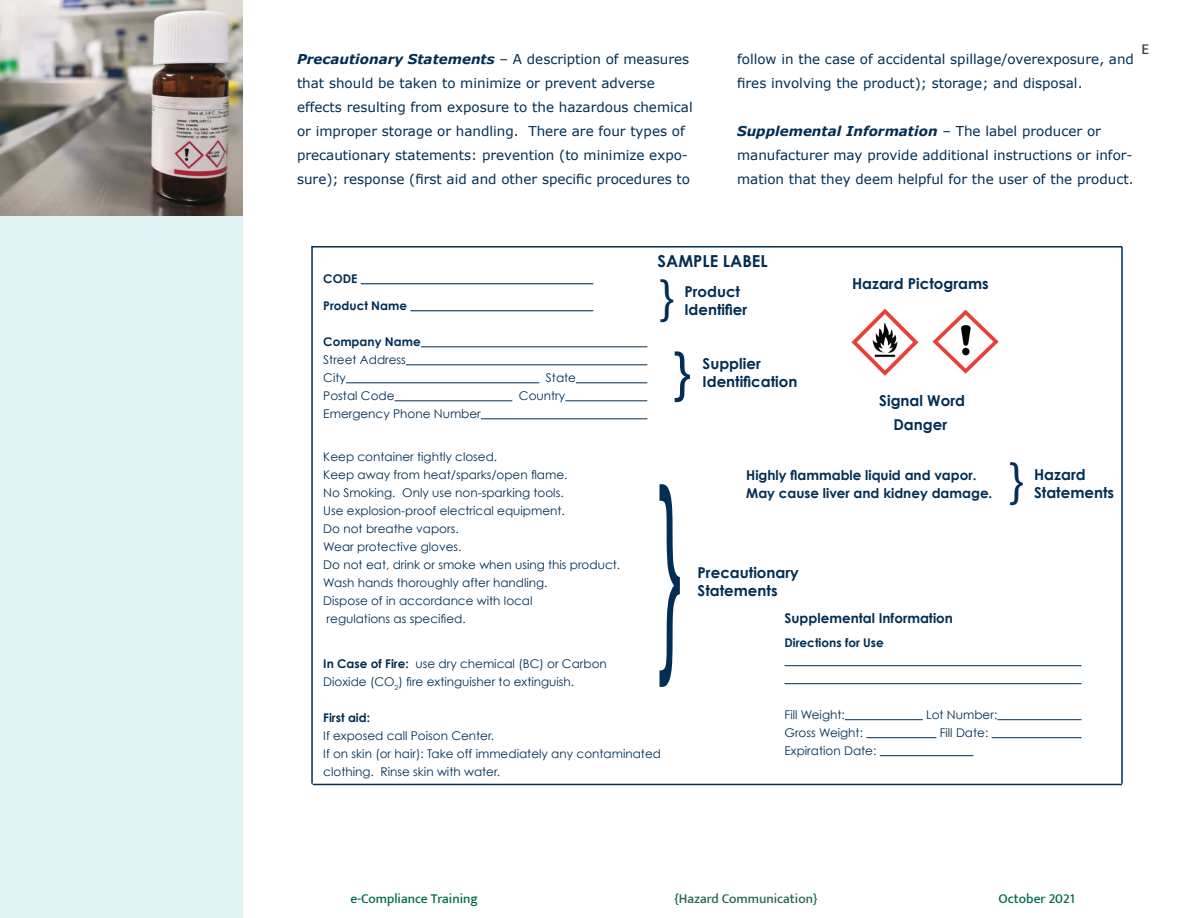
<style>
.page{position:relative;width:1188px;height:918px;background:#fff}
.page>*{position:absolute;margin:0;border:0;box-sizing:border-box;transform-origin:0 0}
.t1{font:216px "Century Gothic";color:#002e54;scale:.33 1}
.t2{font:54px "Century Gothic";color:#002e54}
.t3{font:45px "Century Gothic";color:#002e54}
.t4{font:700 16.5px "Century Gothic";color:#002e54}
.t5{font:700 15px/18px "Century Gothic";color:#002e54}
.t6{font:500 15px "Mukta Vaani";color:#3e3e3f}
.t7{font:13.5px/24px "Verdana";color:#002e54}
.t8{font:700 13.5px/18px "Century Gothic";color:#002e54}
.t9{font:500 13.5px "Mukta Vaani";color:#016d43}
.t10{font:500 13.5px "Mukta Vaani";color:#27654f}
.t11{font:12px/18px "Century Gothic";color:#002e54}
.t12{font:700 12px "Century Gothic";color:#002e54}
.s1{font-weight:700;font-style:italic}
.s2{font-weight:700}
.s3{color:#016d43}
</style>
<div class="page">
<div style="left:0;top:216px;width:243px;height:702px;background:#e2f3f4"></div>
<img style="left:0;top:0;width:243px;height:216px">
<hr style="left:361px;top:283px;width:232px;height:1px;background:#002e54">
<hr style="left:410px;top:310px;width:183px;height:1px;background:#002e54">
<hr style="left:421px;top:346px;width:226px;height:1px;background:#002e54">
<hr style="left:406px;top:364px;width:241px;height:1px;background:#002e54">
<hr style="left:346px;top:382px;width:193px;height:1px;background:#002e54">
<hr style="left:576px;top:382px;width:71px;height:1px;background:#002e54">
<hr style="left:395px;top:400px;width:117px;height:1px;background:#002e54">
<hr style="left:565px;top:400px;width:82px;height:1px;background:#002e54">
<hr style="left:481px;top:418px;width:166px;height:1px;background:#002e54">
<hr style="left:311px;top:247px;width:2px;height:537px;background:#002e54">
<hr style="left:311px;top:246px;width:811px;height:2px;background:#002e54">
<hr style="left:313px;top:784px;width:809px;height:1px;background:#002e54">
<hr style="left:1121px;top:247px;width:2px;height:537px;background:#002e54">
<hr style="left:785px;top:665px;width:297px;height:1px;background:#002e54">
<hr style="left:785px;top:683px;width:297px;height:1px;background:#002e54">
<hr style="left:845px;top:719px;width:78px;height:1px;background:#002e54">
<hr style="left:997px;top:719px;width:85px;height:1px;background:#002e54">
<hr style="left:866px;top:737px;width:70px;height:1px;background:#002e54">
<hr style="left:992px;top:737px;width:90px;height:1px;background:#002e54">
<hr style="left:880px;top:755px;width:94px;height:1px;background:#002e54">
<img style="left:851px;top:308px;width:68px;height:68px">
<img style="left:933px;top:309px;width:66px;height:65px">
<p class="t7" style="left:297px;top:48px;width:397px"><span class="s1">Precautionary Statements</span> – A description of measures that should be taken to minimize or prevent adverse effects resulting from exposure to the hazardous chemical or improper storage or handling. There are four types of precautionary statements: prevention (to minimize expo&shy;sure); response (first aid and other specific procedures to</p>
<p class="t7" style="left:737px;top:48px;width:398px">follow in the case of accidental spillage/overexposure, and fires involving the product); storage; and disposal.</p>
<p class="t7" style="left:737px;top:120px;width:398px"><span class="s1">Supplemental Information</span> – The label producer or manufacturer may provide additional instructions or infor&shy;mation that they deem helpful for the user of the product.</p>
<p class="t6" style="left:1142px;top:40px;width:9px">E</p>
<h3 class="t4" style="left:658px;top:251px;width:112px">SAMPLE LABEL</h3>
<p class="t12" style="left:323px;top:271px;width:36px">CODE</p>
<p class="t12" style="left:323px;top:298px;width:85px">Product Name</p>
<p class="t12" style="left:323px;top:334px;width:99px">Company Name</p>
<p class="t11" style="left:323px;top:350px;width:84px">Street Address<br>City</p>
<p class="t5" style="left:852px;top:274px;width:138px">Hazard Pictograms</p>
<h3 class="t3" style="left:659px;top:270px;width:17px">}</h3>
<p class="t5" style="left:684px;top:282px;width:64px">Product<br>Identifier</p>
<h2 class="t2" style="left:673px;top:338px;width:20px">}</h2>
<p class="t5" style="left:703px;top:354px;width:96px">Supplier<br>Identification</p>
<p class="t11" style="left:546px;top:368px;width:32px">State</p>
<p class="t11" style="left:323px;top:386px;width:73px">Postal Code</p>
<p class="t11" style="left:519px;top:386px;width:48px">Country</p>
<p class="t11" style="left:323px;top:404px;width:159px">Emergency Phone Number</p>
<p class="t11" style="left:323px;top:448px;width:298px">Keep container tightly closed.<br>Keep away from heat/sparks/open flame.<br>No Smoking. Only use non-sparking tools.<br>Use explosion-proof electrical equipment.<br>Do not breathe vapors.<br>Wear protective gloves.<br>Do not eat, drink or smoke when using this product.<br>Wash hands thoroughly after handling.<br>Dispose of in accordance with local<br>regulations as specified.</p>
<p class="t11" style="left:323px;top:655px;width:285px"><span class="s2">In Case of Fire:</span> use dry chemical (BC) or Carbon<br>Dioxide (CO<sub>2</sub>) fire extinguisher to extinguish.</p>
<p class="t12" style="left:323px;top:710px;width:48px">First aid:</p>
<p class="t11" style="left:323px;top:727px;width:339px">If exposed call Poison Center.<br>If on skin (or hair): Take off immediately any contaminated clothing. Rinse skin with water.</p>
<p class="t5" style="left:879px;top:388px;width:87px;line-height:23.5px;text-align:center">Signal Word<br>Danger</p>
<h3 class="t3" style="left:1009px;top:453px;width:17px">}</h3>
<p class="t8" style="left:746px;top:466px;width:248px">Highly flammable liquid and vapor.<br>May cause liver and kidney damage.</p>
<p class="t5" style="left:1034px;top:465px;width:82px">Hazard<br>Statements</p>
<h1 class="t1" style="left:657px;top:430px;width:78px">}</h1>
<p class="t5" style="left:698px;top:564px;width:103px">Precautionary<br>Statements</p>
<p class="t8" style="left:785px;top:608px;width:170px">Supplemental Information</p>
<p class="t12" style="left:785px;top:635px;width:101px">Directions for Use</p>
<p class="t11" style="left:785px;top:705px;width:62px">Fill Weight:</p>
<p class="t11" style="left:926px;top:705px;width:73px">Lot Number:</p>
<p class="t11" style="left:785px;top:723px;width:80px">Gross Weight:</p>
<p class="t11" style="left:940px;top:723px;width:50px">Fill Date:</p>
<p class="t11" style="left:785px;top:741px;width:93px">Expiration Date:</p>
<p class="t9" style="left:351px;top:890px;width:129px">e-Compliance Training</p>
<p class="t10" style="left:675px;top:890px;width:145px"><span class="s3">{</span>Hazard Communication<span class="s3">}</span></p>
<p class="t9" style="left:999px;top:890px;width:78px">October 2021</p>
</div>
